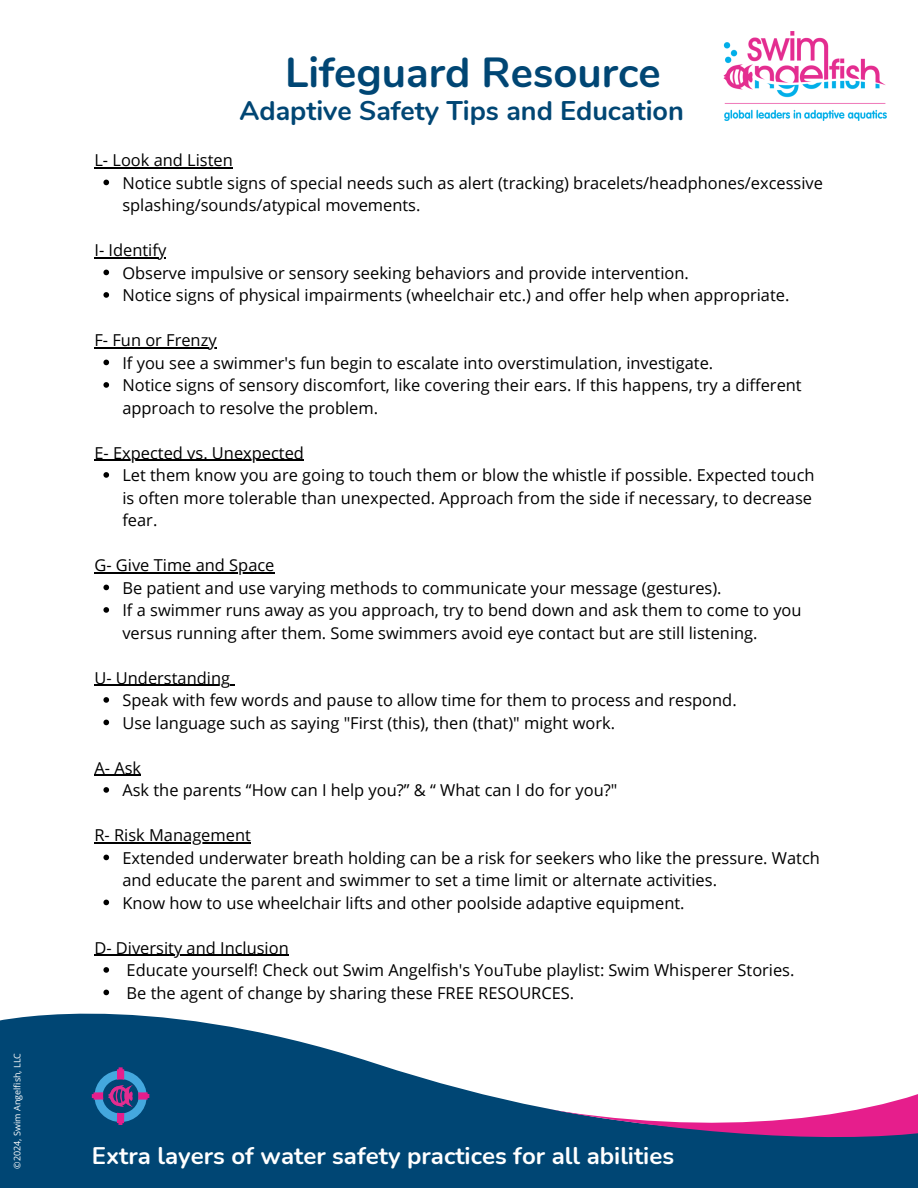
<style>
.page{position:relative;width:918px;height:1188px;background:#fff}
.page>*{position:absolute;margin:0;border:0;box-sizing:border-box;transform-origin:0 0}
.t1{font:700 42px "Nunito";color:#004674}
.t2{font:700 27px "Nunito";color:#004674}
.t3{font:700 24px "Nunito";color:#fff}
.t4{font:16.5px/22.5px "Open Sans";color:#000}
.t5{font:9px "Open Sans";color:#fff}
</style>
<div class="page">
<svg style="left:0;top:1014px;width:918px;height:174px;fill:#004674"></svg>
<svg style="left:529px;top:1014px;width:389px;height:172px"></svg>
<hr style="left:94px;top:167px;width:139px;height:1px;background:#000">
<svg style="left:103px;top:180px;width:6px;height:5px"></svg>
<hr style="left:94px;top:257px;width:72px;height:1px;background:#000">
<svg style="left:103px;top:270px;width:6px;height:5px"></svg>
<svg style="left:103px;top:292px;width:6px;height:6px"></svg>
<hr style="left:94px;top:347px;width:123px;height:1px;background:#000">
<svg style="left:103px;top:360px;width:6px;height:5px"></svg>
<svg style="left:103px;top:382px;width:6px;height:6px"></svg>
<hr style="left:94px;top:460px;width:210px;height:1px;background:#000">
<svg style="left:103px;top:472px;width:6px;height:6px"></svg>
<hr style="left:94px;top:572px;width:181px;height:1px;background:#000">
<svg style="left:103px;top:585px;width:6px;height:5px"></svg>
<svg style="left:103px;top:607px;width:6px;height:6px"></svg>
<hr style="left:94px;top:685px;width:136px;height:1px;background:#000">
<svg style="left:103px;top:697px;width:6px;height:6px"></svg>
<svg style="left:103px;top:720px;width:6px;height:5px"></svg>
<hr style="left:94px;top:775px;width:47px;height:1px;background:#000">
<svg style="left:103px;top:787px;width:6px;height:6px"></svg>
<hr style="left:94px;top:842px;width:157px;height:1px;background:#000">
<svg style="left:103px;top:855px;width:6px;height:5px"></svg>
<svg style="left:103px;top:900px;width:6px;height:5px"></svg>
<hr style="left:94px;top:955px;width:195px;height:1px;background:#000">
<svg style="left:103px;top:967px;width:6px;height:6px"></svg>
<svg style="left:103px;top:990px;width:6px;height:5px"></svg>
<svg style="left:92px;top:1067px;width:57px;height:58px;background:#2f6098"></svg>
<img style="left:109px;top:1086px;width:24px;height:21px">
<img style="left:723px;top:32px;width:163px;height:89px">
<p class="t5" style="left:11px;top:1169px;width:117px;rotate:-90deg">©2024, Swim Angelfish, LLC</p>
<p class="t1" style="left:285px;top:45px;width:377px">Lifeguard Resource</p>
<p class="t2" style="left:239px;top:93px;width:446px">Adaptive Safety Tips and Education</p>
<h1 class="t4" style="left:94px;top:148px;width:140px">L- Look and Listen</h1>
<h3 class="t4" style="left:122px;top:171px;width:702px">Notice subtle signs of special needs such as alert (tracking) bracelets/headphones/excessive splashing/sounds/atypical movements.</h3>
<p class="t4" style="left:94px;top:238px;width:73px">I- Identify</p>
<h3 class="t4" style="left:122px;top:261px;width:568px">Observe impulsive or sensory seeking behaviors and provide intervention.</h3>
<p class="t4" style="left:122px;top:283px;width:669px">Notice signs of physical impairments (wheelchair etc.) and offer help when appropriate.</p>
<p class="t4" style="left:94px;top:328px;width:124px">F- Fun or Frenzy</p>
<h3 class="t4" style="left:122px;top:351px;width:592px">If you see a swimmer's fun begin to escalate into overstimulation, investigate.</h3>
<p class="t4" style="left:122px;top:373px;width:681px">Notice signs of sensory discomfort, like covering their ears. If this happens, try a different approach to resolve the problem.</p>
<h3 class="t4" style="left:94px;top:441px;width:211px">E- Expected vs. Unexpected</h3>
<h3 class="t4" style="left:122px;top:463px;width:694px">Let them know you are going to touch them or blow the whistle if possible. Expected touch is often more tolerable than unexpected. Approach from the side if necessary, to decrease fear.</h3>
<p class="t4" style="left:94px;top:553px;width:182px">G- Give Time and Space</p>
<h3 class="t4" style="left:122px;top:576px;width:601px">Be patient and use varying methods to communicate your message (gestures).</h3>
<p class="t4" style="left:122px;top:598px;width:681px">If a swimmer runs away as you approach, try to bend down and ask them to come to you versus running after them. Some swimmers avoid eye contact but are still listening.</p>
<h3 class="t4" style="left:94px;top:666px;width:137px">U- Understanding</h3>
<h3 class="t4" style="left:122px;top:688px;width:616px">Speak with few words and pause to allow time for them to process and respond.</h3>
<p class="t4" style="left:122px;top:711px;width:494px">Use language such as saying "First (this), then (that)" might work.</p>
<p class="t4" style="left:94px;top:756px;width:48px">A- Ask</p>
<h3 class="t4" style="left:122px;top:778px;width:496px">Ask the parents “How can I help you?” &amp; “ What can I do for you?"</h3>
<p class="t4" style="left:94px;top:823px;width:158px">R- Risk Management</p>
<h3 class="t4" style="left:122px;top:846px;width:699px">Extended underwater breath holding can be a risk for seekers who like the pressure. Watch and educate the parent and swimmer to set a time limit or alternate activities.</h3>
<p class="t4" style="left:122px;top:891px;width:564px">Know how to use wheelchair lifts and other poolside adaptive equipment.</p>
<p class="t4" style="left:94px;top:936px;width:196px">D- Diversity and Inclusion</p>
<h3 class="t4" style="left:127px;top:958px;width:669px">Educate yourself! Check out Swim Angelfish's YouTube playlist: Swim Whisperer Stories.</h3>
<p class="t4" style="left:127px;top:981px;width:449px">Be the agent of change by sharing these FREE RESOURCES.</p>
<p class="t3" style="left:92px;top:1140px;width:584px">Extra layers of water safety practices for all abilities</p>
</div>
